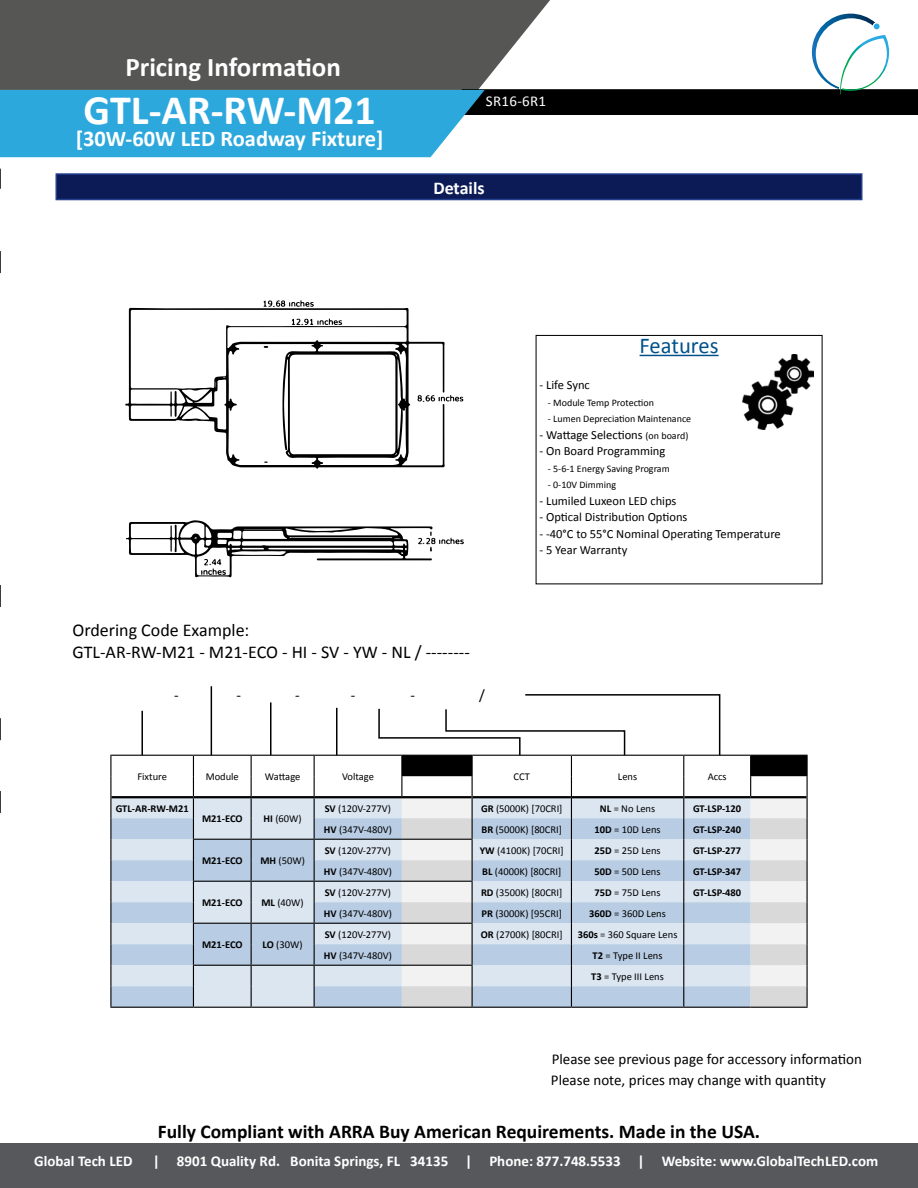
<style>
.page{position:relative;width:918px;height:1188px;background:#fff}
.page>*{position:absolute;margin:0;border:0;box-sizing:border-box;transform-origin:0 0}
.t1{font:700 42px "Calibri";color:#fff}
.t2{font:700 27px "Calibri";color:#fff}
.t3{font:22.65px "Calibri";color:#00518b}
.t4{font:700 22.5px "Calibri";color:#fff}
.t5{font:700 19.5px "Calibri";color:#000}
.t6{font:18px/21.6px "Calibri";color:#000}
.t7{font:700 18px "Calibri";color:#fff}
.t8{font:700 15px "Calibri";color:#fff}
.t9{font:15px "Calibri";color:#000}
.t10{font:15px "Calibri";letter-spacing:.02em;color:#fff}
.t11{font:12.6px "Calibri";color:#000}
.t12{font:10.65px "Myriad Pro";color:#000}
.t13{font:10.5px/21px "Calibri";color:#000}
.t14{font:700 10.5px "Calibri";color:#000}
.t15{font:10.05px "Calibri";color:#000}
.s1{font-size:10.05px}
.s2{font-weight:700}
</style>
<div class="page">
<div style="left:0;top:1144px;width:918px;height:44px;background:#56585b"></div>
<svg style="left:0;top:168px;width:1px;height:21px"></svg>
<svg style="left:0;top:251px;width:1px;height:23px"></svg>
<svg style="left:0;top:585px;width:1px;height:22px"></svg>
<svg style="left:0;top:718px;width:1px;height:23px"></svg>
<svg style="left:0;top:791px;width:1px;height:22px"></svg>
<div style="left:56px;top:174px;width:806px;height:26px;background:#0c1b55"></div>
<hr style="left:56px;top:173px;width:806px;height:2px;background:#25408f">
<svg style="left:56px;top:175px;width:1px;height:24px"></svg>
<svg style="left:861px;top:175px;width:1px;height:24px"></svg>
<hr style="left:56px;top:199px;width:806px;height:1px;background:#25408f">
<svg style="left:0;top:0;width:550px;height:90px;background:#60605f"></svg>
<div style="left:462px;top:90px;width:456px;height:24px;background:#000"></div>
<div style="left:462px;top:89px;width:456px;height:26px;border:2px solid #000"></div>
<div style="left:0;top:90px;width:485px;height:67px;background:#2da8dd"></div>
<svg style="left:812px;top:14px;width:77px;height:80px"></svg>
<svg style="left:125px;top:308px;width:320px;height:161px"></svg>
<svg style="left:417px;top:395px;width:46px;height:7px"></svg>
<svg style="left:263px;top:300px;width:51px;height:7px"></svg>
<svg style="left:292px;top:318px;width:50px;height:7px"></svg>
<svg style="left:126px;top:520px;width:338px;height:57px"></svg>
<hr style="left:640px;top:355px;width:79px;height:1px;background:#00518b">
<img style="left:743px;top:354px;width:70px;height:75px">
<hr style="left:211px;top:686px;width:1px;height:73px;background:#000">
<hr style="left:110px;top:1007px;width:83px;height:1px;background:#000">
<hr style="left:193px;top:1007px;width:58px;height:1px;background:#000">
<hr style="left:251px;top:1007px;width:63px;height:1px;background:#000">
<hr style="left:314px;top:1007px;width:88px;height:1px;background:#000">
<hr style="left:402px;top:1007px;width:70px;height:1px;background:#000">
<hr style="left:472px;top:1007px;width:99px;height:1px;background:#000">
<hr style="left:571px;top:1007px;width:113px;height:1px;background:#000">
<hr style="left:684px;top:1007px;width:67px;height:1px;background:#000">
<hr style="left:751px;top:1007px;width:57px;height:1px;background:#000">
<svg style="left:110px;top:693px;width:698px;height:314px"></svg>
<h2 class="t2" style="left:125px;top:50px;width:217px">Pricing Information</h2>
<h1 class="t1" style="left:84px;top:83px;width:294px">GTL-AR-RW-M21</h1>
<h3 class="t4" style="left:76px;top:125px;width:309px">[30W-60W LED Roadway Fixture]</h3>
<h3 class="t10" style="left:486px;top:92px;width:62px">SR16-6R1</h3>
<h3 class="t7" style="left:433px;top:176px;width:53px">Details</h3>
<p class="t12" style="left:273px;top:296px;width:4px">.</p>
<p class="t12" style="left:301px;top:315px;width:4px">.</p>
<p class="t12" style="left:209px;top:555px;width:4px">.</p>
<p class="t12" style="left:423px;top:391px;width:4px">.</p>
<p class="t12" style="left:423px;top:534px;width:4px">.</p>
<h3 class="t3" style="left:640px;top:331px;width:81px">Features</h3>
<p class="t11" style="left:539px;top:377px;width:52px">- Life Sync</p>
<p class="t15" style="left:548px;top:396px;width:108px">- Module Temp Protection</p>
<p class="t15" style="left:548px;top:413px;width:145px">- Lumen Depreciation Maintenance</p>
<p class="t11" style="left:539px;top:427px;width:151px">- Wattage Selections <span class="s1">(on board)</span></p>
<p class="t11" style="left:539px;top:443px;width:127px">- On Board Programming</p>
<p class="t15" style="left:548px;top:462px;width:123px">- 5-6-1 Energy Saving Program</p>
<p class="t15" style="left:548px;top:479px;width:70px">- 0-10V Dimming</p>
<p class="t11" style="left:539px;top:493px;width:139px">- Lumiled Luxeon LED chips</p>
<p class="t11" style="left:539px;top:509px;width:150px">- Optical Distribution Options</p>
<p class="t11" style="left:539px;top:526px;width:243px">- -40°C to 55°C Nominal Operating Temperature</p>
<p class="t11" style="left:539px;top:542px;width:90px">- 5 Year Warranty</p>
<h3 class="t6" style="left:73px;top:620px;width:399px">Ordering Code Example:<br>GTL-AR-RW-M21 - M21-ECO - HI - SV - YW - NL / --------</h3>
<h3 class="t9" style="left:174px;top:685px;width:6px">-</h3>
<h3 class="t9" style="left:236px;top:685px;width:6px">-</h3>
<h3 class="t9" style="left:295px;top:685px;width:6px">-</h3>
<h3 class="t9" style="left:351px;top:685px;width:6px">-</h3>
<h3 class="t9" style="left:410px;top:685px;width:6px">-</h3>
<h3 class="t9" style="left:479px;top:685px;width:7px">/</h3>
<p class="t13" style="left:137px;top:766px;width:31px">Fixture</p>
<p class="t13" style="left:206px;top:766px;width:35px">Module</p>
<p class="t13" style="left:265px;top:766px;width:37px">Wattage</p>
<p class="t13" style="left:342px;top:766px;width:33px">Voltage</p>
<p class="t13" style="left:514px;top:766px;width:18px">CCT</p>
<p class="t13" style="left:618px;top:766px;width:21px">Lens</p>
<p class="t13" style="left:708px;top:766px;width:21px">Accs</p>
<p class="t14" style="left:116px;top:801px;width:75px">GTL-AR-RW-M21</p>
<p class="t14" style="left:202px;top:812px;width:42px">M21-ECO</p>
<p class="t13" style="left:264px;top:808px;width:40px"><span class="s2">HI</span> (60W)</p>
<p class="t13" style="left:325px;top:798px;width:68px"><span class="s2">SV</span> (120V-277V)</p>
<p class="t13" style="left:481px;top:798px;width:83px"><span class="s2">GR</span> (5000K) [70CRI]</p>
<p class="t13" style="left:600px;top:798px;width:57px"><span class="s2">NL</span> = No Lens</p>
<p class="t14" style="left:693px;top:801px;width:50px">GT-LSP-120</p>
<p class="t13" style="left:324px;top:819px;width:70px"><span class="s2">HV</span> (347V-480V)</p>
<p class="t13" style="left:481px;top:819px;width:82px"><span class="s2">BR</span> (5000K) [80CRI]</p>
<p class="t13" style="left:595px;top:819px;width:67px"><span class="s2">10D</span> = 10D Lens</p>
<p class="t14" style="left:693px;top:822px;width:50px">GT-LSP-240</p>
<p class="t14" style="left:202px;top:854px;width:42px">M21-ECO</p>
<p class="t13" style="left:260px;top:850px;width:46px"><span class="s2">MH</span> (50W)</p>
<p class="t14" style="left:202px;top:896px;width:42px">M21-ECO</p>
<p class="t13" style="left:261px;top:892px;width:44px"><span class="s2">ML</span> (40W)</p>
<p class="t14" style="left:202px;top:938px;width:42px">M21-ECO</p>
<p class="t13" style="left:263px;top:934px;width:42px"><span class="s2">LO</span> (30W)</p>
<p class="t13" style="left:325px;top:840px;width:68px"><span class="s2">SV</span> (120V-277V)</p>
<p class="t13" style="left:480px;top:840px;width:85px"><span class="s2">YW</span> (4100K) [70CRI]</p>
<p class="t13" style="left:595px;top:840px;width:67px"><span class="s2">25D</span> = 25D Lens</p>
<p class="t14" style="left:693px;top:843px;width:50px">GT-LSP-277</p>
<p class="t13" style="left:324px;top:861px;width:70px"><span class="s2">HV</span> (347V-480V)</p>
<p class="t13" style="left:482px;top:861px;width:81px"><span class="s2">BL</span> (4000K) [80CRI]</p>
<p class="t13" style="left:595px;top:861px;width:67px"><span class="s2">50D</span> = 50D Lens</p>
<p class="t14" style="left:693px;top:864px;width:50px">GT-LSP-347</p>
<p class="t13" style="left:325px;top:882px;width:68px"><span class="s2">SV</span> (120V-277V)</p>
<p class="t13" style="left:481px;top:882px;width:83px"><span class="s2">RD</span> (3500K) [80CRI]</p>
<p class="t13" style="left:595px;top:882px;width:67px"><span class="s2">75D</span> = 75D Lens</p>
<p class="t14" style="left:693px;top:885px;width:50px">GT-LSP-480</p>
<p class="t13" style="left:324px;top:903px;width:70px"><span class="s2">HV</span> (347V-480V)</p>
<p class="t13" style="left:482px;top:903px;width:82px"><span class="s2">PR</span> (3000K) [95CRI]</p>
<p class="t13" style="left:589px;top:903px;width:78px"><span class="s2">360D</span> = 360D Lens</p>
<p class="t13" style="left:325px;top:924px;width:68px"><span class="s2">SV</span> (120V-277V)</p>
<p class="t13" style="left:481px;top:924px;width:83px"><span class="s2">OR</span> (2700K) [80CRI]</p>
<p class="t13" style="left:578px;top:924px;width:101px"><span class="s2">360s</span> = 360 Square Lens</p>
<p class="t13" style="left:324px;top:945px;width:70px"><span class="s2">HV</span> (347V-480V)</p>
<p class="t13" style="left:591px;top:945px;width:74px"><span class="s2">T2</span> = Type II Lens<br><span class="s2">T3</span> = Type III Lens</p>
<h3 class="t9" style="left:552px;top:1050px;width:312px">Please see previous page for accessory information</h3>
<h3 class="t9" style="left:551px;top:1071px;width:276px">Please note, prices may change with quantity</h3>
<h3 class="t5" style="left:158px;top:1119px;width:604px">Fully Compliant with ARRA Buy American Requirements. Made in the USA.</h3>
<h3 class="t8" style="left:34px;top:1151px;width:100px">Global Tech LED</h3>
<h3 class="t8" style="left:153px;top:1151px;width:727px">| 8901 Quality Rd. Bonita Springs, FL 34135 | Phone: 877.748.5533 | Website: www.GlobalTechLED.com</h3>
</div>
